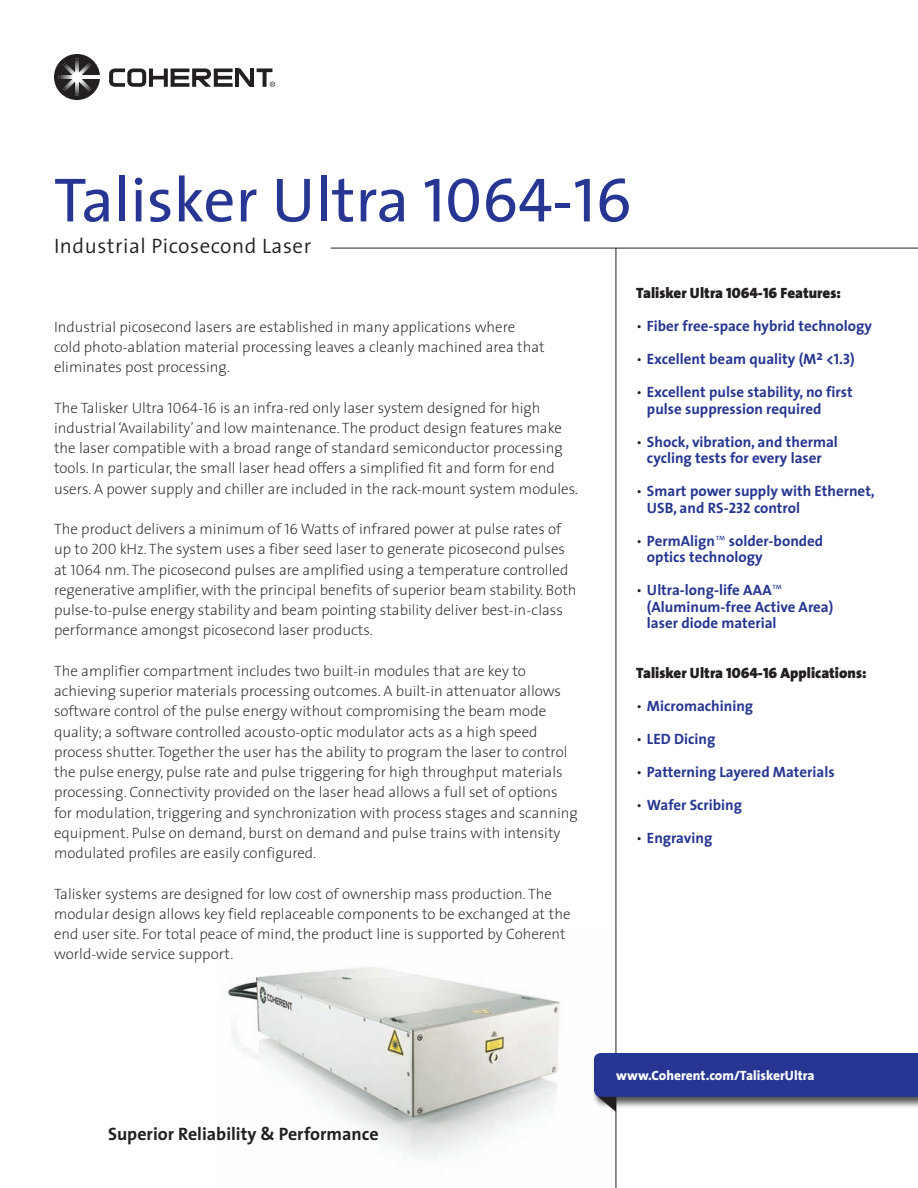
<style>
.page{position:relative;width:918px;height:1188px;background:#fff}
.page>*{position:absolute;margin:0;border:0;box-sizing:border-box;transform-origin:0 0}
.t1{font:63px "The Sans";color:#263692}
.t2{font:300 21px "The Sans";letter-spacing:.025em;color:#231f20}
.t3{font:700 18px "The Sans";color:#231f20}
.t4{font:200 15px/20.2px "The Sans";color:#231f20}
.t5{font:700 15px "The Sans";color:#263692}
.t6{font:900 15px "The Sans";color:#231f20}
.t7{font:800 13.5px "The Sans";color:#fff}
.s1{font-family:"The Sans Caps"}
.s2{font-family:"The Sans Extra Light Caps";font-weight:400}
.s3{font-family:"The Sans Black Caps";font-weight:400}
.s4{font-weight:300;color:#231f20}
.s5{font-family:"The Sans Bold Caps";font-weight:400}
.s6{font-weight:200}
</style>
<div class="page">
<img style="left:225px;top:932px;width:391px;height:256px">
<svg style="left:54px;top:54px;width:46px;height:46px"></svg>
<hr style="left:77px;top:75px;width:23px;height:4px;background:#fff">
<svg style="left:263px;top:72px;width:4px;height:15px"></svg>
<svg style="left:257px;top:68px;width:15px;height:4px"></svg>
<svg style="left:109px;top:68px;width:145px;height:19px"></svg>
<svg style="left:270px;top:82px;width:5px;height:5px"></svg>
<hr style="left:616px;top:248px;width:1px;height:940px;background:#231f20">
<hr style="left:331px;top:248px;width:587px;height:1px;background:#231f20">
<svg style="left:594px;top:1053px;width:324px;height:59px;background:#4c579b"></svg>
<p class="t1" style="left:54px;top:148px;width:579px">Talisker Ultra <span class="s1">1064-16</span></p>
<p class="t2" style="left:54px;top:229px;width:259px">Industrial Picosecond Laser</p>
<p class="t4" style="left:54px;top:316px;width:492px">Industrial picosecond lasers are established in many applications where cold photo-ablation material processing leaves a cleanly machined area that eliminates post processing.</p>
<p class="t4" style="left:54px;top:397px;width:526px">The Talisker Ultra <span class="s2">1064-16</span> is an infra-red only laser system designed for high industrial ‘Availability’ and low maintenance. The product design features make the laser compatible with a broad range of standard semiconductor processing tools. In particular, the small laser head offers a simplified fit and form for end users. A power supply and chiller are included in the rack-mount system modules.</p>
<p class="t4" style="left:54px;top:518px;width:524px">The product delivers a minimum of <span class="s2">16</span> Watts of infrared power at pulse rates of up to <span class="s2">200</span> kHz. The system uses a fiber seed laser to generate picosecond pulses at <span class="s2">1064</span> nm. The picosecond pulses are amplified using a temperature controlled regenerative amplifier, with the principal benefits of superior beam stability. Both pulse-to-pulse energy stability and beam pointing stability deliver best-in-class performance amongst picosecond laser products.</p>
<p class="t4" style="left:54px;top:660px;width:525px">The amplifier compartment includes two built-in modules that are key to achieving superior materials processing outcomes. A built-in attenuator allows software control of the pulse energy without compromising the beam mode quality; a software controlled acousto-optic modulator acts as a high speed process shutter. Together the user has the ability to program the laser to control the pulse energy, pulse rate and pulse triggering for high throughput materials processing. Connectivity provided on the laser head allows a full set of options for modulation, triggering and synchronization with process stages and scanning equipment. Pulse on demand, burst on demand and pulse trains with intensity modulated profiles are easily configured.</p>
<p class="t4" style="left:54px;top:883px;width:518px">Talisker systems are designed for low cost of ownership mass production. The modular design allows key field replaceable components to be exchanged at the end user site. For total peace of mind, the product line is supported by Coherent world-wide service support.</p>
<p class="t6" style="left:636px;top:281px;width:206px">Talisker Ultra <span class="s3">1064-16</span> Features:</p>
<p class="t5" style="left:636px;top:314px;width:237px"><span class="s4">•</span> Fiber free-space hybrid technology</p>
<p class="t5" style="left:636px;top:347px;width:220px"><span class="s4">•</span> Excellent beam quality (M<sup>2</sup> &lt;<span class="s5">1.3</span>)</p>
<p class="t5" style="left:636px;top:380px;width:218px"><span class="s4">•</span> Excellent pulse stability, no first</p>
<p class="t5" style="left:647px;top:396px;width:176px">pulse suppression required</p>
<p class="t5" style="left:636px;top:429px;width:203px"><span class="s4">•</span> Shock, vibration, and thermal</p>
<p class="t5" style="left:647px;top:446px;width:176px">cycling tests for every laser</p>
<p class="t5" style="left:636px;top:479px;width:240px"><span class="s4">•</span> Smart power supply with Ethernet,</p>
<p class="t5" style="left:647px;top:495px;width:155px">USB, and RS-<span class="s5">232</span> control</p>
<p class="t5" style="left:636px;top:528px;width:189px"><span class="s4">•</span> PermAlign<span class="s6">™</span> solder-bonded</p>
<p class="t5" style="left:647px;top:545px;width:117px">optics technology</p>
<p class="t5" style="left:636px;top:578px;width:148px"><span class="s4">•</span> Ultra-long-life AAA<span class="s6">™</span></p>
<p class="t5" style="left:647px;top:594px;width:188px">(Aluminum-free Active Area)</p>
<p class="t5" style="left:647px;top:611px;width:131px">laser diode material</p>
<p class="t6" style="left:636px;top:660px;width:232px">Talisker Ultra <span class="s3">1064-16</span> Applications:</p>
<p class="t5" style="left:636px;top:693px;width:119px"><span class="s4">•</span> Micromachining</p>
<p class="t5" style="left:636px;top:726px;width:81px"><span class="s4">•</span> LED Dicing</p>
<p class="t5" style="left:636px;top:759px;width:200px"><span class="s4">•</span> Patterning Layered Materials</p>
<p class="t5" style="left:636px;top:792px;width:108px"><span class="s4">•</span> Wafer Scribing</p>
<p class="t5" style="left:636px;top:825px;width:78px"><span class="s4">•</span> Engraving</p>
<p class="t3" style="left:108px;top:1119px;width:272px">Superior Reliability &amp; Performance</p>
<p class="t7" style="left:616px;top:1064px;width:200px">www.Coherent.com/TaliskerUltra</p>
</div>
